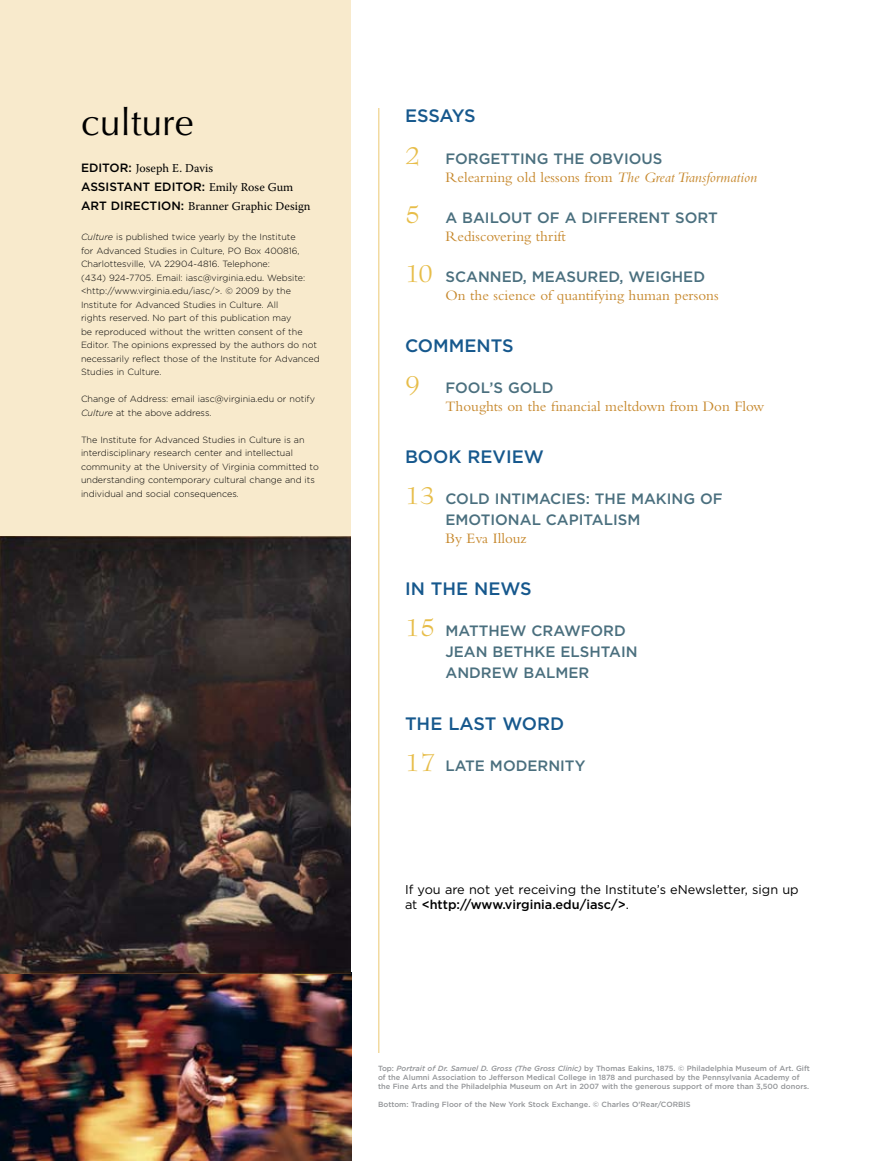
<style>
.page{position:relative;width:891px;height:1161px;background:#fff}
.page>*{position:absolute;margin:0;border:0;box-sizing:border-box;transform-origin:0 0}
.t1{font:37.5px "Optima";color:#000}
.t2{font:27px "Bernhard Modern";color:#e7bd49}
.t3{font:500 18px "Gotham";letter-spacing:-.005em;color:#16588d}
.t4{font:500 15px "Gotham";color:#4a6f7e}
.t5{font:15px "Bembo";color:#c6872b}
.t6{font:12.75px/15px "Gotham";color:#000}
.t7{font:12px "Warnock Pro";color:#000}
.t8{font:500 12px "Gotham";color:#000}
.t9{font:300 9px/13.5px "Gotham";color:#000}
.t10{font:500 7.5px/9px "Gotham";color:#939598}
.s1{font-family:"Gotham";font-weight:500}
.s2{font-style:italic}
.s3{font-family:"Bernhard Modern";font-weight:400;font-size:27px;color:#e7bd49}
.s4{font-family:"Gotham";font-weight:500;font-size:15px;color:#4a6f7e}
.s5{font-weight:500}
</style>
<div class="page">
<div style="left:0;top:0;width:351px;height:1161px;background:#f8eacc"></div>
<hr style="left:378px;top:108px;width:2px;height:945px;background:#f2daa0">
<img style="left:0;top:536px;width:351px;height:625px">
<h1 class="t1" style="left:81px;top:101px;width:114px">culture</h1>
<h3 class="t7" style="left:81px;top:161px;width:133px"><span class="s1">Edi tor :</span> Joseph E. Davis</h3>
<h3 class="t8" style="left:81px;top:179px;width:17px">Assis</h3>
<h3 class="t7" style="left:117px;top:180px;width:178px"><span class="s1">tan t Edi tor :</span> Emily Rose Gum</h3>
<h3 class="t8" style="left:81px;top:198px;width:38px">Art Dir</h3>
<h3 class="t7" style="left:133px;top:199px;width:179px"><span class="s1">ecti on :</span> Branner Graphic Design</h3>
<p class="t9" style="left:81px;top:230px;width:240px"><span class="s2">Culture</span> is published twice yearly by the Institute<br>for Advanced Studies in Culture, PO Box 400816, Charlottesville, VA 22904-4816. Telephone:<br>(434) 924-7705. Email: iasc@virginia.edu. Website: &lt;http://www.virginia.edu/iasc/&gt;. © 2009 by the Institute for Advanced Studies in Culture. All<br>rights reserved. No part of this publication may<br>be reproduced without the written consent of the Editor. The opinions expressed by the authors do not necessarily reflect those of the Institute for Advanced Studies in Culture.</p>
<p class="t9" style="left:81px;top:392px;width:236px">Change of Address: email iasc@virginia.edu or notify<br><span class="s2">Culture</span> at the above address.</p>
<p class="t9" style="left:81px;top:433px;width:239px">The Institute for Advanced Studies in Culture is an interdisciplinary research center and intellectual community at the University of Virginia committed to understanding contemporary cultural change and its individual and social consequences.</p>
<h3 class="t3" style="left:405px;top:104px;width:72px">ESSAYS</h3>
<h3 class="t4" style="left:405px;top:149px;width:125px"><span class="s3">2</span> forgetting</h3>
<h3 class="t4" style="left:553px;top:149px;width:109px">the obvious</h3>
<h3 class="t5" style="left:445px;top:168px;width:313px">Relearning old lessons from <span class="s2">The Great Transformation</span></h3>
<h2 class="t2" style="left:405px;top:200px;width:35px">5 <span class="s4">a</span></h2>
<h3 class="t4" style="left:462px;top:208px;width:257px">bai lout of a di fferent sort</h3>
<h3 class="t5" style="left:445px;top:227px;width:122px">Rediscovering thrift</h3>
<h3 class="t4" style="left:405px;top:267px;width:74px"><span class="s3">10</span> scann</h3>
<h3 class="t4" style="left:502px;top:267px;width:205px">ed, measured, weighed</h3>
<h3 class="t5" style="left:446px;top:287px;width:275px">On the science of quantifying human persons</h3>
<h3 class="t3" style="left:405px;top:334px;width:15px">COMME</h3>
<h3 class="t3" style="left:477px;top:334px;width:39px">NTS</h3>
<h3 class="t4" style="left:405px;top:378px;width:30px"><span class="s3">9</span> FOOL</h3>
<h3 class="t4" style="left:489px;top:378px;width:43px">’S GOLD</h3>
<h3 class="t5" style="left:445px;top:398px;width:320px">Thoughts on the financial meltdown from Don Flow</h3>
<h3 class="t3" style="left:405px;top:445px;width:15px">BOO</h3>
<h3 class="t3" style="left:449px;top:445px;width:80px">K REVIEW</h3>
<h3 class="t4" style="left:405px;top:489px;width:238px"><span class="s3">13</span> cold inti maci es: The Making</h3>
<h3 class="t4" style="left:700px;top:489px;width:24px">of</h3>
<h3 class="t4" style="left:445px;top:510px;width:111px">Emotional Capi</h3>
<h3 class="t4" style="left:584px;top:510px;width:58px">talism</h3>
<h3 class="t5" style="left:445px;top:530px;width:83px">By Eva Illouz</h3>
<h3 class="t3" style="left:405px;top:577px;width:39px">IN THE</h3>
<h3 class="t3" style="left:474px;top:577px;width:59px">NEWS</h3>
<h3 class="t4" style="left:405px;top:621px;width:77px"><span class="s3">15</span> MATTHEW</h3>
<h3 class="t4" style="left:532px;top:621px;width:47px">CRAWFO</h3>
<h3 class="t4" style="left:603px;top:621px;width:22px">RD</h3>
<h3 class="t4" style="left:445px;top:642px;width:58px">JEAN BETH</h3>
<h3 class="t4" style="left:535px;top:642px;width:105px">KE ELSHTAIN</h3>
<h3 class="t4" style="left:445px;top:663px;width:60px">ANDREW</h3>
<h3 class="t4" style="left:524px;top:663px;width:34px">BALME</h3>
<h3 class="t4" style="left:579px;top:663px;width:12px">R</h3>
<h3 class="t3" style="left:405px;top:712px;width:13px">THE</h3>
<h3 class="t3" style="left:448px;top:712px;width:115px">LAST WO RD</h3>
<h3 class="t4" style="left:405px;top:756px;width:98px"><span class="s3">17</span> LATE MODE</h3>
<h3 class="t4" style="left:538px;top:756px;width:49px">RNITY</h3>
<h3 class="t6" style="left:405px;top:882px;width:395px">If you are not yet receiving the Institute’s eNewsletter, sign up at <span class="s5">&lt;http://www.virginia.edu/iasc/&gt;</span>.</h3>
<p class="t10" style="left:378px;top:1064px;width:433px">Top: <span class="s2">Portrait of Dr. Samuel D. Gross (The Gross Clinic)</span> by Thomas Eakins, 1875. © Philadelphia M useum of Art. Gift of the Alumni Association to Jefferson Medical College in 1878 and purchased by the Pennsylvania Academy of the Fine Arts and the Philadelphia M useum on Art in 2007 with the generous support of more than 3,500 donors.</p>
<p class="t10" style="left:378px;top:1100px;width:314px">Bottom: Trading Floor of the New York Stock Exchange. © Charles O’Rear/CO RBIS</p>
</div>
